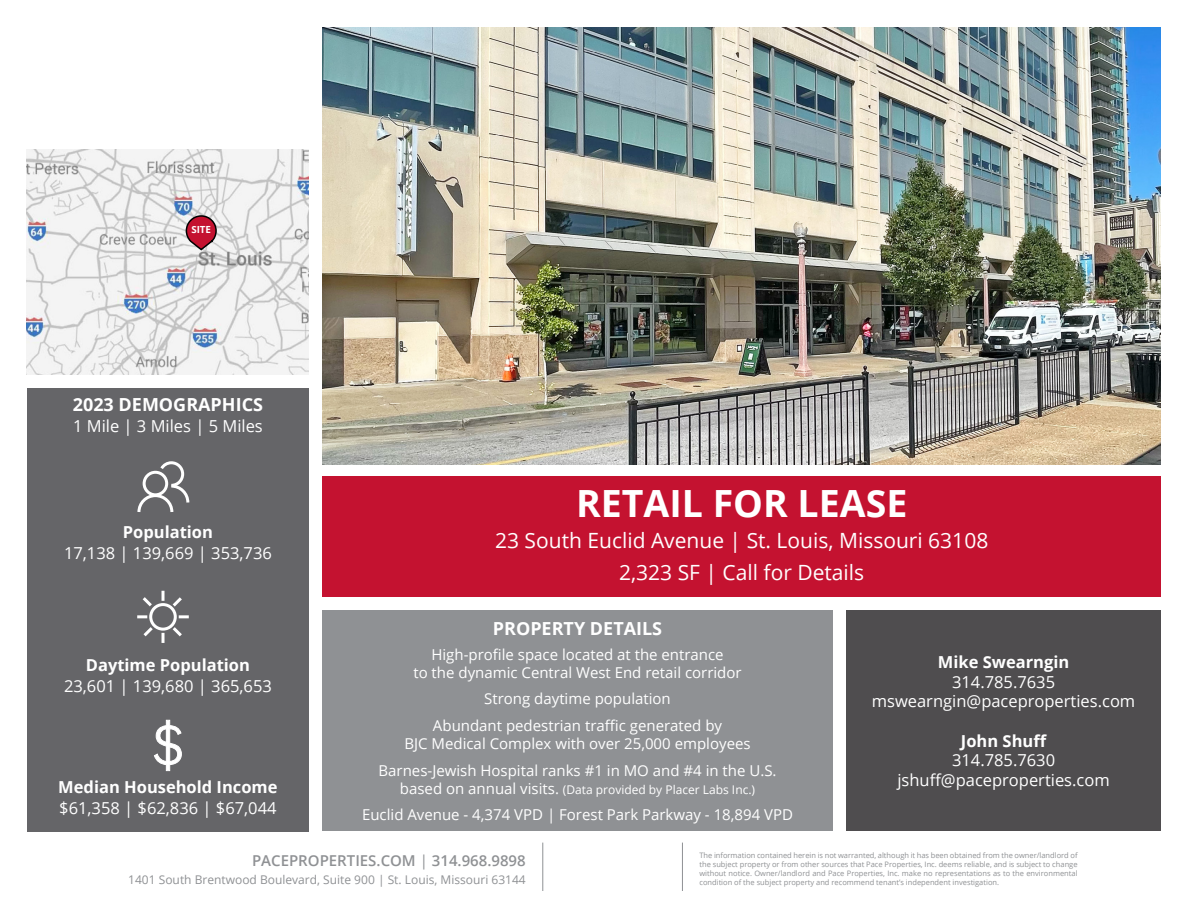
<style>
.page{position:relative;width:1188px;height:918px;background:#fff}
.page>*{position:absolute;margin:0;border:0;box-sizing:border-box;transform-origin:0 0}
.t1{font:700 37.5px "Open Sans";color:#fff}
.t2{font:21px/31.5px "Open Sans";color:#fff;text-align:center}
.t3{font:700 18px "Open Sans";color:#fff}
.t4{font:16.5px/19.5px "Open Sans";color:#fff;text-align:center}
.t5{font:700 16.5px "Open Sans";color:#fff}
.t6{font:15px/26.7px "Open Sans";color:#fff;text-align:center}
.t7{font:600 15px "Open Sans";color:#8f9194}
.t8{font:12px "Open Sans";color:#8f9194}
.t9{font:12px "Open Sans";color:#fff}
.t10{font:700 9.75px "Open Sans";color:#fff}
.t11{font:7.5px/9px "Open Sans";color:#8f9194;text-align:justify}
.s1{font-size:15px}
.s2{font-weight:400}
</style>
<div class="page">
<img style="left:322px;top:27px;width:839px;height:437px">
<img style="left:27px;top:150px;width:282px;height:225px">
<div style="left:27px;top:388px;width:282px;height:443px;background:#656568"></div>
<svg style="left:137px;top:461px;width:53px;height:51px"></svg>
<svg style="left:154px;top:720px;width:28px;height:51px"></svg>
<div style="left:322px;top:476px;width:839px;height:121px;background:#c41230"></div>
<div style="left:322px;top:610px;width:511px;height:221px;background:#8f9194"></div>
<div style="left:846px;top:610px;width:315px;height:221px;background:#4f4d4f"></div>
<hr style="left:542px;top:843px;width:1px;height:48px;background:#8f9194">
<hr style="left:682px;top:843px;width:1px;height:48px;background:#8f9194">
<svg style="left:185px;top:214px;width:33px;height:37px"></svg>
<div style="left:149px;top:603px;width:28px;height:28px;border:3px solid #fff;border-radius:50%"></div>
<svg style="left:137px;top:597px;width:18px;height:21px"></svg>
<svg style="left:162px;top:624px;width:20px;height:19px"></svg>
<svg style="left:162px;top:591px;width:27px;height:27px"></svg>
<svg style="left:143px;top:624px;width:13px;height:13px"></svg>
<h3 class="t10" style="left:191px;top:223px;width:21px">SITE</h3>
<h3 class="t3" style="left:73px;top:392px;width:192px">2023 DEMOGRAPHICS</h3>
<h3 class="t4" style="left:73px;top:416px;width:191px">1 Mile | 3 Miles | 5 Miles</h3>
<h3 class="t5" style="left:123px;top:520px;width:92px">Population</h3>
<h3 class="t4" style="left:64px;top:543px;width:209px">17,138 | 139,669 | 353,736</h3>
<h1 class="t1" style="left:576px;top:477px;width:333px">RETAIL FOR LEASE</h1>
<h2 class="t2" style="left:495px;top:524px;width:495px">23 South Euclid Avenue | St. Louis, Missouri 63108<br>2,323 SF | Call for Details</h2>
<h3 class="t3" style="left:493px;top:616px;width:171px">PROPERTY DETAILS</h3>
<h3 class="t6" style="left:413px;top:645px;width:330px;line-height:18px">High-profile space located at the entrance<br>to the dynamic Central West End retail corridor</h3>
<h3 class="t6" style="left:433px;top:685px;width:291px">Strong daytime population<br>Abundant pedestrian traffic generated by</h3>
<h3 class="t6" style="left:379px;top:730px;width:400px">BJC Medical Complex with over 25,000 employees<br>Barnes-Jewish Hospital ranks #1 in MO and #4 in the U.S.</h3>
<h3 class="t9" style="left:400px;top:781px;width:357px"><span class="s1">based on annual visits.</span> (Data provided by Placer Labs Inc.)</h3>
<h3 class="t6" style="left:362px;top:801px;width:432px">Euclid Avenue - 4,374 VPD | Forest Park Parkway - 18,894 VPD</h3>
<p class="t11" style="left:699px;top:851px;width:380px">The information contained herein is not warranted, although it has been obtained from the owner/landlord of the subject property or from other sources that Pace Properties, Inc. deems reliable, and is subject to change without notice. Owner/landlord and Pace Properties, Inc. make no representations as to the environmental condition of the subject property and recommend tenant’s independent investigation.</p>
<h3 class="t5" style="left:938px;top:650px;width:133px">Mike Swearngin</h3>
<h3 class="t4" style="left:872px;top:671px;width:265px">314.785.7635 mswearngin@paceproperties.com</h3>
<h3 class="t5" style="left:961px;top:729px;width:87px">John Shuff</h3>
<h3 class="t4" style="left:897px;top:750px;width:214px">314.785.7630 jshuff@paceproperties.com</h3>
<h3 class="t5" style="left:86px;top:653px;width:166px">Daytime Population</h3>
<h3 class="t4" style="left:64px;top:676px;width:209px">23,601 | 139,680 | 365,653</h3>
<h3 class="t5" style="left:58px;top:776px;width:221px">Median Household Income</h3>
<h3 class="t4" style="left:59px;top:798px;width:219px">$61,358 | $62,836 | $67,044</h3>
<h3 class="t7" style="left:252px;top:850px;width:275px">PACEPROPERTIES.COM <span class="s2">|</span> 314.968.9898</h3>
<h3 class="t8" style="left:128px;top:871px;width:399px">1401 South Brentwood Boulevard, Suite 900 | St. Louis, Missouri 63144</h3>
</div>
